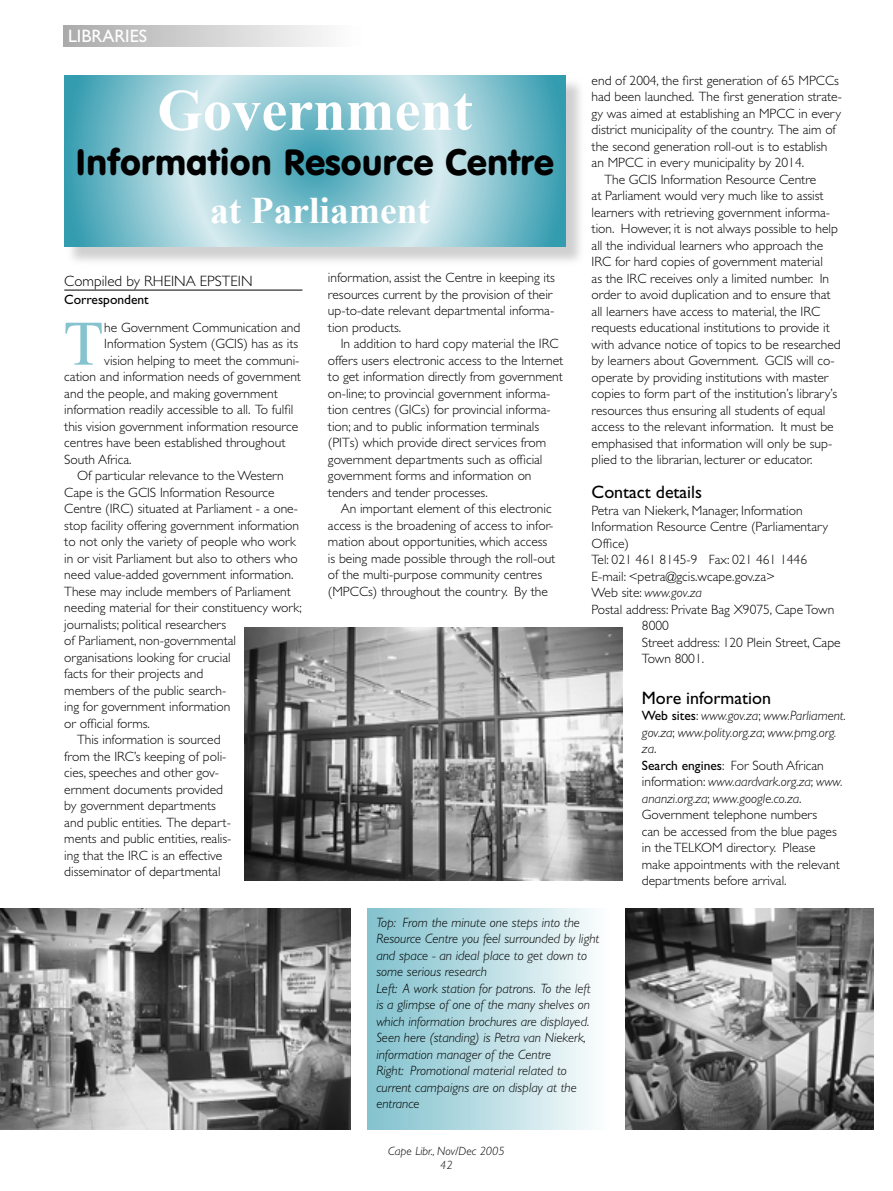
<style>
.page{position:relative;width:893px;height:1191px;background:#fff}
.page>*{position:absolute;margin:0;border:0;box-sizing:border-box;transform-origin:0 0}
.bd-flush{font:63.3px "Times";color:#85c3cf}
.cr-head{font:700 58.5px "Times New Roman";color:#fff}
.cr-head-2{font:700 37.5px "Times New Roman";color:#fff}
.cr-head-3{font:36px "VAG Rounded BT";color:#000}
.cr-head-4{font:18px "Gill Sans";color:#000}
.t1{font:18px "Gill Sans";color:#fff}
.name{font:300 15px "Gill Sans";color:#000}
.bd-indent{font:300 13.5px/16.5px "Gill Sans";color:#000}
.bd-flush-2{font:300 13.5px/16.5px "Gill Sans";color:#000}
.bd-flush-3{font:italic 300 13.5px/16.5px "Gill Sans";color:#000}
.name1{font:13.5px "Gill Sans";color:#000}
.t2{font:italic 300 12px "Gill Sans";color:#000}
.s1{font-style:normal}
.s2{font-weight:400;font-style:normal}
</style>
<div class="page">
<div style="left:64px;top:26px;width:297px;height:21px;background:linear-gradient(to right,#ababab,#fff)"></div>
<div style="left:65px;top:76px;width:521px;height:191px;background:#c0c0c0;opacity:.75"></div>
<svg style="left:64px;top:75px;width:502px;height:172px;background:#8bc6d1"></svg>
<hr style="left:64px;top:290px;width:238px;height:1px;background:#000">
<img style="left:245px;top:627px;width:378px;height:254px">
<div style="left:368px;top:908px;width:241px;height:221px;background:linear-gradient(to right,#80c1cd,#fbfdfe)"></div>
<img style="left:625px;top:908px;width:249px;height:221px">
<img style="left:0;top:908px;width:351px;height:221px">
<p class="t1" style="left:68px;top:26px;width:80px">LIBRARIES</p>
<p class="bd-indent" style="left:592px;top:72px;width:252px">end of 2004, the first generation of 65 MPCCs had been launched. The first generation strate&shy;gy was aimed at establishing an MPCC in every district municipality of the country. The aim of the second generation roll-out is to establish an MPCC in every municipality by 2014.</p>
<p class="bd-indent" style="left:592px;top:171px;width:251px;text-indent:13px">The GCIS Information Resource Centre<br>at Parliament would very much like to assist learners with retrieving government informa&shy;tion. However, it is not always possible to help all the individual learners who approach the IRC for hard copies of government material<br>as the IRC receives only a limited number. In order to avoid duplication and to ensure that all learners have access to material, the IRC requests educational institutions to provide it with advance notice of topics to be researched by learners about Government. GCIS will co&shy;operate by providing institutions with master copies to form part of the institution’s library’s resources thus ensuring all students of equal access to the relevant information. It must be emphasised that information will only be sup&shy;plied to the librarian, lecturer or educator.</p>
<p class="cr-head-4" style="left:592px;top:482px;width:112px">Contact details</p>
<p class="bd-flush-2" style="left:592px;top:502px;width:238px">Petra van Niekerk, Manager, Information<br>Information Resource Centre (Parliamentary<br>Office)</p>
<p class="bd-flush-2" style="left:592px;top:551px;width:217px">Tel: 021 461 8145-9 Fax: 021 461 1446</p>
<p class="bd-flush-2" style="left:592px;top:568px;width:185px">E-mail: &lt;petra@gcis.wcape.gov.za&gt;</p>
<p class="bd-flush-3" style="left:592px;top:584px;width:112px"><span class="s1">Web site:</span> www.gov.za</p>
<p class="bd-flush-2" style="left:642px;top:601px;width:194px;text-indent:-50px">Postal address: Private Bag X9075, Cape Town<br>8000</p>
<p class="bd-flush-2" style="left:642px;top:634px;width:200px">Street address: 120 Plein Street, Cape<br>Town 8001.</p>
<p class="cr-head-4" style="left:642px;top:687px;width:131px">More information</p>
<p class="bd-flush-3" style="left:642px;top:707px;width:206px"><span class="s2">Web sites</span><span class="s1">:</span> www.gov.za<span class="s1">;</span> www.Parliament. gov.za<span class="s1">;</span> www.polity.org.za<span class="s1">;</span> www.pmg.org. za<span class="s1">.</span></p>
<p class="bd-flush-3" style="left:642px;top:757px;width:202px"><span class="s2">Search engines</span><span class="s1">: For South African information:</span> www.aardvark.org.za<span class="s1">;</span> www. ananzi.org.za<span class="s1">;</span> www.google.co.za<span class="s1">.</span></p>
<p class="bd-flush-2" style="left:642px;top:806px;width:199px">Government telephone numbers<br>can be accessed from the blue pages in the TELKOM directory. Please make appointments with the relevant departments before arrival.</p>
<p class="bd-flush-3" style="left:376px;top:914px;width:225px">Top: From the minute one steps into the Resource Centre you feel surrounded by light and space - an ideal place to get down to some serious research</p>
<p class="bd-flush-3" style="left:376px;top:980px;width:216px">Left: A work station for patrons. To the left is a glimpse of one of the many shelves on which information brochures are displayed.<br>Seen here (standing) is Petra van Niekerk, information manager of the Centre</p>
<p class="bd-flush-3" style="left:376px;top:1062px;width:202px">Right: Promotional material related to current campaigns are on display at the entrance</p>
<p class="cr-head" style="left:157px;top:70px;width:317px">Government</p>
<p class="cr-head-3" style="left:76px;top:139px;width:480px">Information Resource Centre</p>
<p class="cr-head-2" style="left:210px;top:185px;width:221px">at Parliament</p>
<p class="bd-indent" style="left:328px;top:270px;width:229px">information, assist the Centre in keeping its resources current by the provision of their up-to-date relevant departmental informa&shy;tion products.</p>
<p class="bd-indent" style="left:328px;top:336px;width:237px;text-indent:13px">In addition to hard copy material the IRC offers users electronic access to the Internet to get information directly from government on-line; to provincial government informa&shy;tion centres (GICs) for provincial informa&shy;tion; and to public information terminals (PITs) which provide direct services from government departments such as official government forms and information on tenders and tender processes.</p>
<p class="bd-indent" style="left:328px;top:501px;width:229px;text-indent:13px">An important element of this electronic access is the broadening of access to infor&shy;mation about opportunities, which access is being made possible through the roll-out of the multi-purpose community centres (MPCCs) throughout the country. By the</p>
<p class="name" style="left:64px;top:272px;width:190px">Compiled by RHEINA EPSTEIN</p>
<p class="name1" style="left:64px;top:292px;width:86px">Correspondent</p>
<p class="bd-flush" style="left:64px;top:308px;width:40px">T</p>
<p class="bd-flush-2" style="left:104px;top:319px;width:198px">he Government Communication and</p>
<p class="bd-flush-2" style="left:104px;top:335px;width:195px">Information System (GCIS) has as its</p>
<p class="bd-flush-2" style="left:104px;top:352px;width:197px">vision helping to meet the communi-</p>
<p class="bd-flush-2" style="left:64px;top:368px;width:238px">cation and information needs of government</p>
<p class="bd-flush-2" style="left:64px;top:385px;width:215px">and the people, and making government</p>
<p class="bd-flush-2" style="left:64px;top:401px;width:231px">information readily accessible to all. To fulfil</p>
<p class="bd-flush-2" style="left:64px;top:418px;width:235px">this vision government information resource</p>
<p class="bd-flush-2" style="left:64px;top:434px;width:223px">centres have been established throughout</p>
<p class="bd-flush-2" style="left:64px;top:451px;width:69px">South Africa.</p>
<p class="bd-indent" style="left:64px;top:467px;width:239px;text-indent:13px">Of particular relevance to the Western Cape is the GCIS Information Resource Centre (IRC) situated at Parliament - a one&shy;stop facility offering government information to not only the variety of people who work in or visit Parliament but also to others who need value-added government information.<br>These may include members of Parliament needing material for their constituency work; journalists; political researchers<br>of Parliament, non-governmental organisations looking for crucial<br>facts for their projects and<br>members of the public search-<br>ing for government information<br>or official forms.</p>
<p class="bd-indent" style="left:64px;top:731px;width:169px;text-indent:13px">This information is sourced from the IRC’s keeping of poli&shy;cies, speeches and other gov&shy;ernment documents provided by government departments and public entities. The depart&shy;ments and public entities, realis&shy;ing that the IRC is an effective disseminator of departmental</p>
<p class="t2" style="left:388px;top:1144px;width:118px">Cape Libr., Nov/Dec 2005</p>
<p class="t2" style="left:440px;top:1158px;width:14px">42</p>
</div>
